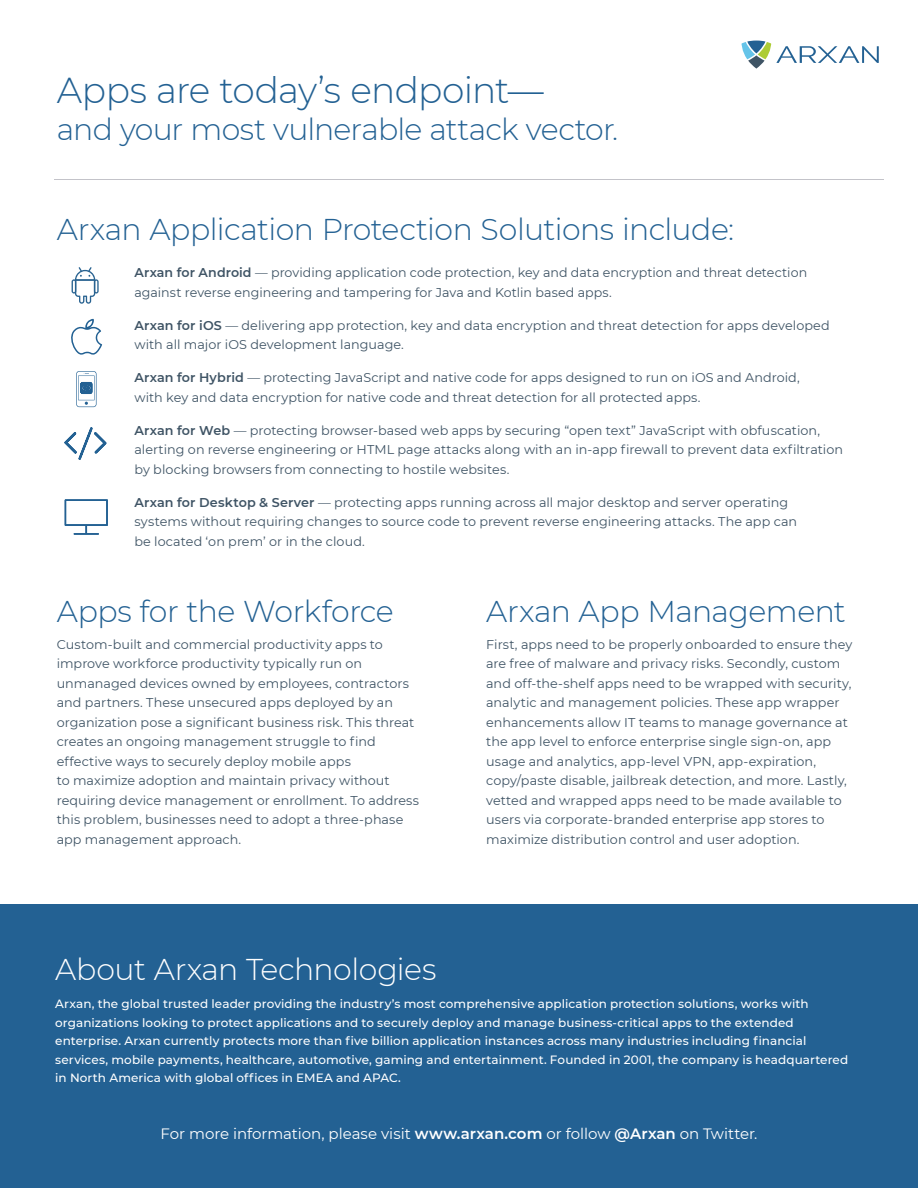
<style>
.page{position:relative;width:918px;height:1188px;background:#fff}
.page>*{position:absolute;margin:0;border:0;box-sizing:border-box;transform-origin:0 0}
.t1{font:300 36px "Montserrat";letter-spacing:-.02em;color:#236193}
.t2{font:300 30px "Montserrat";letter-spacing:-.02em;color:#236193}
.t3{font:300 30px "Montserrat";letter-spacing:-.015em;color:#fff}
.t4{font:15px "Montserrat";color:#fff}
.t5{font:12.75px/19.5px "Montserrat";letter-spacing:.005em;color:#3f5465}
.t6{font:500 12px/18.3px "Montserrat";letter-spacing:.005em;color:#fff}
.s1{font-weight:600}
</style>
<div class="page">
<div style="left:0;top:905px;width:918px;height:283px;background:#236193"></div>
<svg style="left:65px;top:499px;width:43px;height:36px"></svg>
<svg style="left:76px;top:371px;width:21px;height:36px"></svg>
<svg style="left:741px;top:41px;width:138px;height:28px"></svg>
<hr style="left:54px;top:179px;width:829px;height:1px;background:#c3c3c9">
<svg style="left:72px;top:267px;width:27px;height:37px"></svg>
<svg style="left:71px;top:319px;width:31px;height:36px"></svg>
<svg style="left:64px;top:427px;width:43px;height:33px"></svg>
<h1 class="t1" style="left:57px;top:65px;width:488px">Apps are today’s endpoint—</h1>
<h2 class="t2" style="left:57px;top:109px;width:563px">and your most vulnerable attack vector.</h2>
<h2 class="t2" style="left:57px;top:209px;width:679px">Arxan Application Protection Solutions include:</h2>
<p class="t5" style="left:134px;top:263px;width:674px"><span class="s1">Arxan for Android</span> — providing application code protection, key and data encryption and threat detection against reverse engineering and tampering for Java and Kotlin based apps.</p>
<p class="t5" style="left:134px;top:315px;width:697px"><span class="s1">Arxan for iOS</span> — delivering app protection, key and data encryption and threat detection for apps developed with all major iOS development language.</p>
<p class="t5" style="left:134px;top:368px;width:667px"><span class="s1">Arxan for Hybrid</span> — protecting JavaScript and native code for apps designed to run on iOS and Android, with key and data encryption for native code and threat detection for all protected apps.</p>
<p class="t5" style="left:134px;top:420px;width:710px"><span class="s1">Arxan for Web</span> — protecting browser-based web apps by securing “open text” JavaScript with obfuscation, alerting on reverse engineering or HTML page attacks along with an in-app firewall to prevent data exfiltration by blocking browsers from connecting to hostile websites.</p>
<p class="t5" style="left:134px;top:492px;width:664px"><span class="s1">Arxan for Desktop &amp; Server</span> — protecting apps running across all major desktop and server operating systems without requiring changes to source code to prevent reverse engineering attacks. The app can be located ‘on prem’ or in the cloud.</p>
<h2 class="t2" style="left:57px;top:591px;width:339px">Apps for the Workforce</h2>
<p class="t5" style="left:57px;top:634px;width:364px">Custom-built and commercial productivity apps to improve workforce productivity typically run on unmanaged devices owned by employees, contractors and partners. These unsecured apps deployed by an organization pose a significant business risk. This threat creates an ongoing management struggle to find effective ways to securely deploy mobile apps<br>to maximize adoption and maintain privacy without requiring device management or enrollment. To address this problem, businesses need to adopt a three-phase app management approach.</p>
<h2 class="t2" style="left:486px;top:591px;width:361px">Arxan App Management</h2>
<p class="t5" style="left:486px;top:634px;width:368px">First, apps need to be properly onboarded to ensure they are free of malware and privacy risks. Secondly, custom and off-the-shelf apps need to be wrapped with security, analytic and management policies. These app wrapper enhancements allow IT teams to manage governance at the app level to enforce enterprise single sign-on, app usage and analytics, app-level VPN, app-expiration, copy/paste disable, jailbreak detection, and more. Lastly, vetted and wrapped apps need to be made available to users via corporate-branded enterprise app stores to maximize distribution control and user adoption.</p>
<h2 class="t3" style="left:55px;top:948px;width:383px">About Arxan Technologies</h2>
<p class="t6" style="left:55px;top:994px;width:795px">Arxan, the global trusted leader providing the industry’s most comprehensive application protection solutions, works with organizations looking to protect applications and to securely deploy and manage business-critical apps to the extended enterprise. Arxan currently protects more than five billion application instances across many industries including financial services, mobile payments, healthcare, automotive, gaming and entertainment. Founded in 2001, the company is headquartered in North America with global offices in EMEA and APAC.</p>
<p class="t4" style="left:161px;top:1123px;width:598px">For more information, please visit <span class="s1">www.arxan.com</span> or follow <span class="s1">@Arxan</span> on Twitter.</p>
</div>
